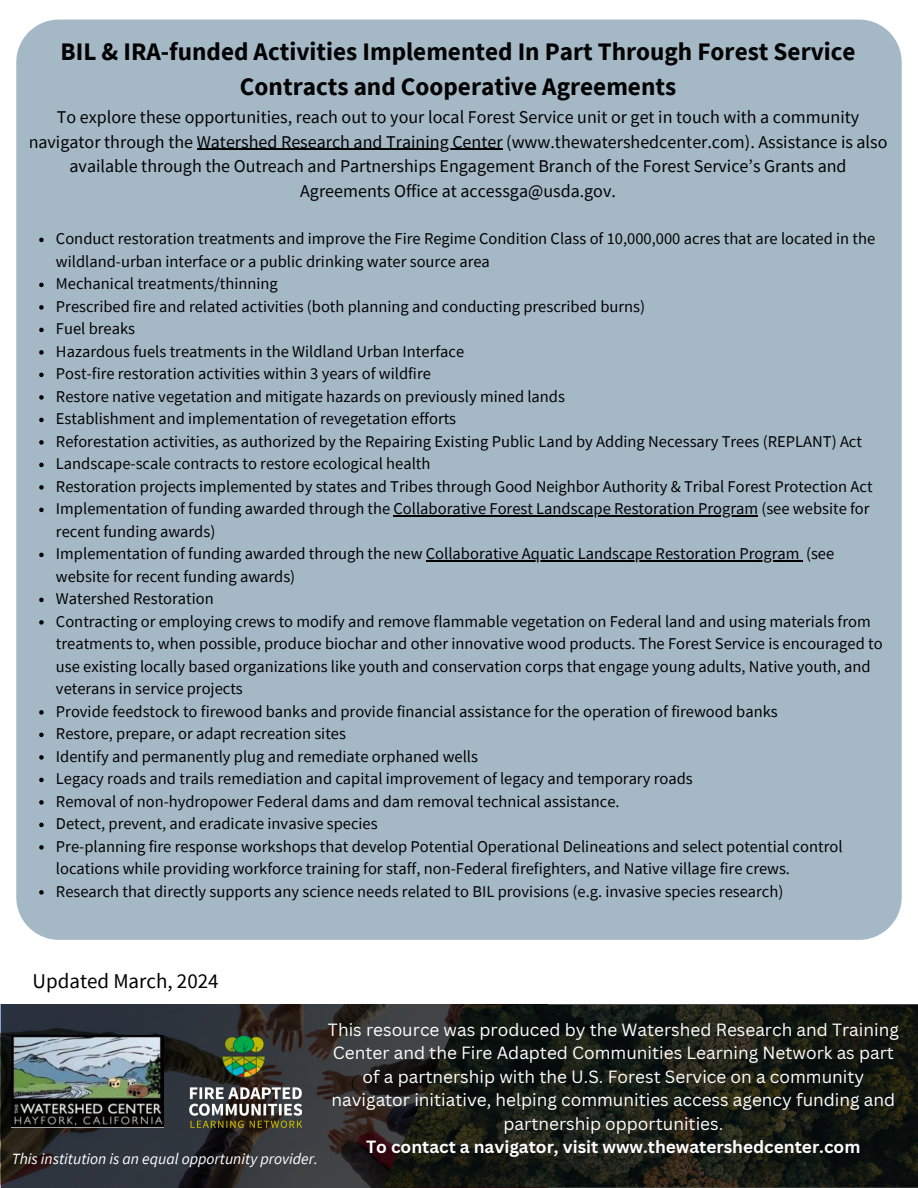
<style>
.page{position:relative;width:918px;height:1188px;background:#fff}
.page>*{position:absolute;margin:0;border:0;box-sizing:border-box;transform-origin:0 0}
.t1{font:700 25.2px/34.8px "Source Sans Pro";color:#000;text-align:center}
.t2{font:21px "Source Sans Pro";color:#000}
.t3{font:18px/24.8px "Source Sans Pro";color:#000;text-align:center}
.t4{font:17.25px/23.5px "Canva Sans";color:#fff;text-align:center}
.t5{font:700 17.25px "Canva Sans";color:#fff}
.t6{font:16.5px/22.5px "Source Sans Pro";color:#000}
.t7{font:italic 15.6px "Source Sans Pro";color:#fff}
</style>
<div class="page">
<div style="left:16px;top:20px;width:886px;height:920px;background:#a5b8c6"></div>
<hr style="left:197px;top:149px;width:306px;height:1px;background:#000">
<svg style="left:39px;top:238px;width:5px;height:4px"></svg>
<svg style="left:39px;top:283px;width:5px;height:4px"></svg>
<svg style="left:39px;top:305px;width:5px;height:5px"></svg>
<svg style="left:39px;top:328px;width:5px;height:4px"></svg>
<svg style="left:39px;top:350px;width:5px;height:5px"></svg>
<svg style="left:39px;top:373px;width:5px;height:4px"></svg>
<svg style="left:39px;top:395px;width:5px;height:5px"></svg>
<svg style="left:39px;top:418px;width:5px;height:4px"></svg>
<svg style="left:39px;top:440px;width:5px;height:5px"></svg>
<svg style="left:39px;top:463px;width:5px;height:4px"></svg>
<svg style="left:39px;top:485px;width:5px;height:5px"></svg>
<svg style="left:39px;top:508px;width:5px;height:4px"></svg>
<hr style="left:394px;top:516px;width:364px;height:1px;background:#000">
<svg style="left:39px;top:553px;width:5px;height:4px"></svg>
<hr style="left:426px;top:561px;width:373px;height:1px;background:#000">
<svg style="left:39px;top:598px;width:5px;height:4px"></svg>
<svg style="left:39px;top:620px;width:5px;height:5px"></svg>
<svg style="left:39px;top:710px;width:5px;height:5px"></svg>
<svg style="left:39px;top:733px;width:5px;height:4px"></svg>
<svg style="left:39px;top:755px;width:5px;height:5px"></svg>
<svg style="left:39px;top:778px;width:5px;height:4px"></svg>
<svg style="left:39px;top:800px;width:5px;height:5px"></svg>
<svg style="left:39px;top:823px;width:5px;height:4px"></svg>
<svg style="left:39px;top:845px;width:5px;height:5px"></svg>
<svg style="left:39px;top:890px;width:5px;height:5px"></svg>
<svg style="left:1px;top:1004px;width:917px;height:184px;background:#1f211e"></svg>
<img style="left:12px;top:1036px;width:152px;height:92px">
<img style="left:190px;top:1036px;width:111px;height:92px">
<h1 class="t1" style="left:61px;top:34px;width:797px">BIL &amp; IRA-funded Activities Implemented In Part Through Forest Service<br>Contracts and Cooperative Agreements</h1>
<p class="t3" style="left:29px;top:104px;width:860px">To explore these opportunities, reach out to your local Forest Service unit or get in touch with a community navigator through the Watershed Research and Training Center (www.thewatershedcenter.com). Assistance is also available through the Outreach and Partnerships Engagement Branch of the Forest Service’s Grants and Agreements Office at accessga@usda.gov.</p>
<p class="t6" style="left:56px;top:227px;width:828px">Conduct restoration treatments and improve the Fire Regime Condition Class of 10,000,000 acres that are located in the wildland-urban interface or a public drinking water source area<br>Mechanical treatments/thinning<br>Prescribed fire and related activities (both planning and conducting prescribed burns)<br>Fuel breaks<br>Hazardous fuels treatments in the Wildland Urban Interface<br>Post-fire restoration activities within 3 years of wildfire<br>Restore native vegetation and mitigate hazards on previously mined lands<br>Establishment and implementation of revegetation efforts<br>Reforestation activities, as authorized by the Repairing Existing Public Land by Adding Necessary Trees (REPLANT) Act Landscape-scale contracts to restore ecological health<br>Restoration projects implemented by states and Tribes through Good Neighbor Authority &amp; Tribal Forest Protection Act Implementation of funding awarded through the Collaborative Forest Landscape Restoration Program (see website for recent funding awards)<br>Implementation of funding awarded through the new Collaborative Aquatic Landscape Restoration Program (see website for recent funding awards)<br>Watershed Restoration<br>Contracting or employing crews to modify and remove flammable vegetation on Federal land and using materials from treatments to, when possible, produce biochar and other innovative wood products. The Forest Service is encouraged to use existing locally based organizations like youth and conservation corps that engage young adults, Native youth, and veterans in service projects<br>Provide feedstock to firewood banks and provide financial assistance for the operation of firewood banks<br>Restore, prepare, or adapt recreation sites<br>Identify and permanently plug and remediate orphaned wells<br>Legacy roads and trails remediation and capital improvement of legacy and temporary roads<br>Removal of non-hydropower Federal dams and dam removal technical assistance.<br>Detect, prevent, and eradicate invasive species<br>Pre-planning fire response workshops that develop Potential Operational Delineations and select potential control locations while providing workforce training for staff, non-Federal firefighters, and Native village fire crews.<br>Research that directly supports any science needs related to BIL provisions (e.g. invasive species research)</p>
<p class="t2" style="left:33px;top:968px;width:188px">Updated March, 2024</p>
<p class="t7" style="left:12px;top:1149px;width:308px">This institution is an equal opportunity provider.</p>
<p class="t4" style="left:328px;top:1017px;width:572px">This resource was produced by the Watershed Research and Training Center and the Fire Adapted Communities Learning Network as part of a partnership with the U.S. Forest Service on a community navigator initiative, helping communities access agency funding and partnership opportunities.</p>
<p class="t5" style="left:366px;top:1135px;width:496px">To contact a navigator, visit www.thewatershedcenter.com</p>
</div>
